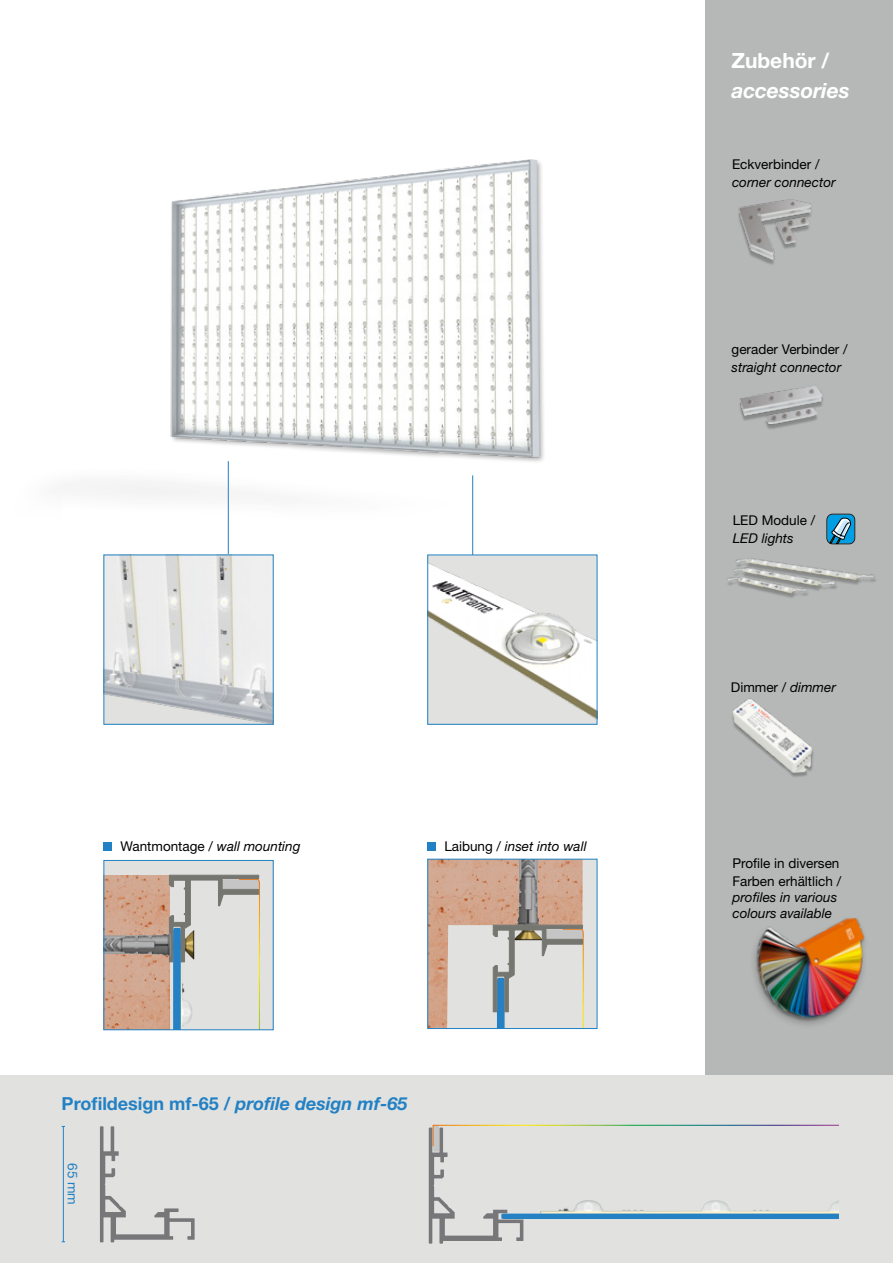
<style>
.page{position:relative;width:893px;height:1263px;background:#fff}
.page>*{position:absolute;margin:0;border:0;box-sizing:border-box;transform-origin:0 0}
.t1{font:italic 700 21px "Helvetica Neue LT Std";color:#fff}
.t2{font:700 21px "Helvetica Neue LT Std";color:#fff}
.t3{font:700 18px "Helvetica Neue LT Std";color:#2281c4}
.t4{font:13.5px/18px "Helvetica Neue LT Std";color:#000}
.t5{font:italic 13.5px/16.2px "Helvetica Neue LT Std";color:#000}
.t6{font:13.5px "Helvetica Neue LT Std";color:#2281c4}
.s1{font-style:italic}
.s2{font-style:normal}
</style>
<div class="page">
<div style="left:706px;top:0;width:187px;height:1263px;background:#b6b7b7"></div>
<div style="left:0;top:1076px;width:893px;height:187px;background:#e1e1e0"></div>
<img style="left:754px;top:918px;width:111px;height:106px">
<hr style="left:63px;top:1126px;width:1px;height:116px;background:#2281c4">
<svg style="left:100px;top:1126px;width:95px;height:116px"></svg>
<svg style="left:429px;top:1125px;width:410px;height:118px"></svg>
<img style="left:75px;top:159px;width:469px;height:394px">
<img style="left:705px;top:187px;width:106px;height:86px">
<img style="left:739px;top:386px;width:84px;height:43px">
<img style="left:727px;top:513px;width:149px;height:85px">
<svg style="left:826px;top:514px;width:29px;height:30px"></svg>
<hr style="left:228px;top:461px;width:1px;height:94px;background:#2281c4">
<hr style="left:472px;top:475px;width:1px;height:83px;background:#2281c4">
<img style="left:429px;top:557px;width:166px;height:166px">
<div style="left:427px;top:555px;width:170px;height:170px;border:1px solid #2281c4"></div>
<img style="left:105px;top:557px;width:167px;height:166px">
<div style="left:103px;top:555px;width:171px;height:170px;border:1px solid #2281c4"></div>
<div style="left:428px;top:859px;width:169px;height:169px;background:#e1e1e0"></div>
<img style="left:429px;top:861px;width:154px;height:100px">
<img style="left:429px;top:961px;width:64px;height:66px">
<img style="left:505px;top:861px;width:48px;height:64px">
<img style="left:508px;top:861px;width:41px;height:64px">
<svg style="left:493px;top:925px;width:91px;height:102px"></svg>
<div style="left:427px;top:859px;width:170px;height:170px;border:1px solid #2281c4"></div>
<div style="left:104px;top:860px;width:169px;height:170px;background:#e1e1e0"></div>
<svg style="left:105px;top:875px;width:155px;height:153px"></svg>
<img style="left:105px;top:924px;width:74px;height:41px">
<div style="left:103px;top:860px;width:171px;height:170px;border:1px solid #2281c4"></div>
<div style="left:103px;top:842px;width:9px;height:8px;background:#2281c4"></div>
<div style="left:427px;top:842px;width:9px;height:8px;background:#2281c4"></div>
<img style="left:732px;top:698px;width:82px;height:79px">
<p class="t4" style="left:120px;top:836px;width:182px">Wantmontage / <span class="s1">wall mounting</span></p>
<p class="t5" style="left:444px;top:837px;width:144px"><span class="s2">Laibung /</span> inset into wall</p>
<h2 class="t3" style="left:62px;top:1092px;width:347px">Profildesign mf-65 / <span class="s1">profile design mf-65</span></h2>
<p class="t6" style="left:81px;top:1163px;width:43px;rotate:90deg">65 mm</p>
<h1 class="t2" style="left:731px;top:48px;width:100px">Zubehör /</h1>
<h1 class="t1" style="left:731px;top:78px;width:120px">accessories</h1>
<p class="t4" style="left:732px;top:155px;width:89px">Eckverbinder /</p>
<p class="t5" style="left:732px;top:174px;width:105px">corner connector</p>
<p class="t4" style="left:732px;top:340px;width:118px">gerader Verbinder /</p>
<p class="t5" style="left:732px;top:359px;width:111px">straight connector</p>
<p class="t4" style="left:733px;top:511px;width:84px">LED Module /</p>
<p class="t5" style="left:733px;top:530px;width:63px">LED lights</p>
<p class="t4" style="left:731px;top:678px;width:107px">Dimmer / <span class="s1">dimmer</span></p>
<p class="t4" style="left:732px;top:854px;width:110px">Profile in diversen<br>Farben erhältlich /</p>
<p class="t5" style="left:732px;top:889px;width:106px">profiles in various colours available</p>
</div>
